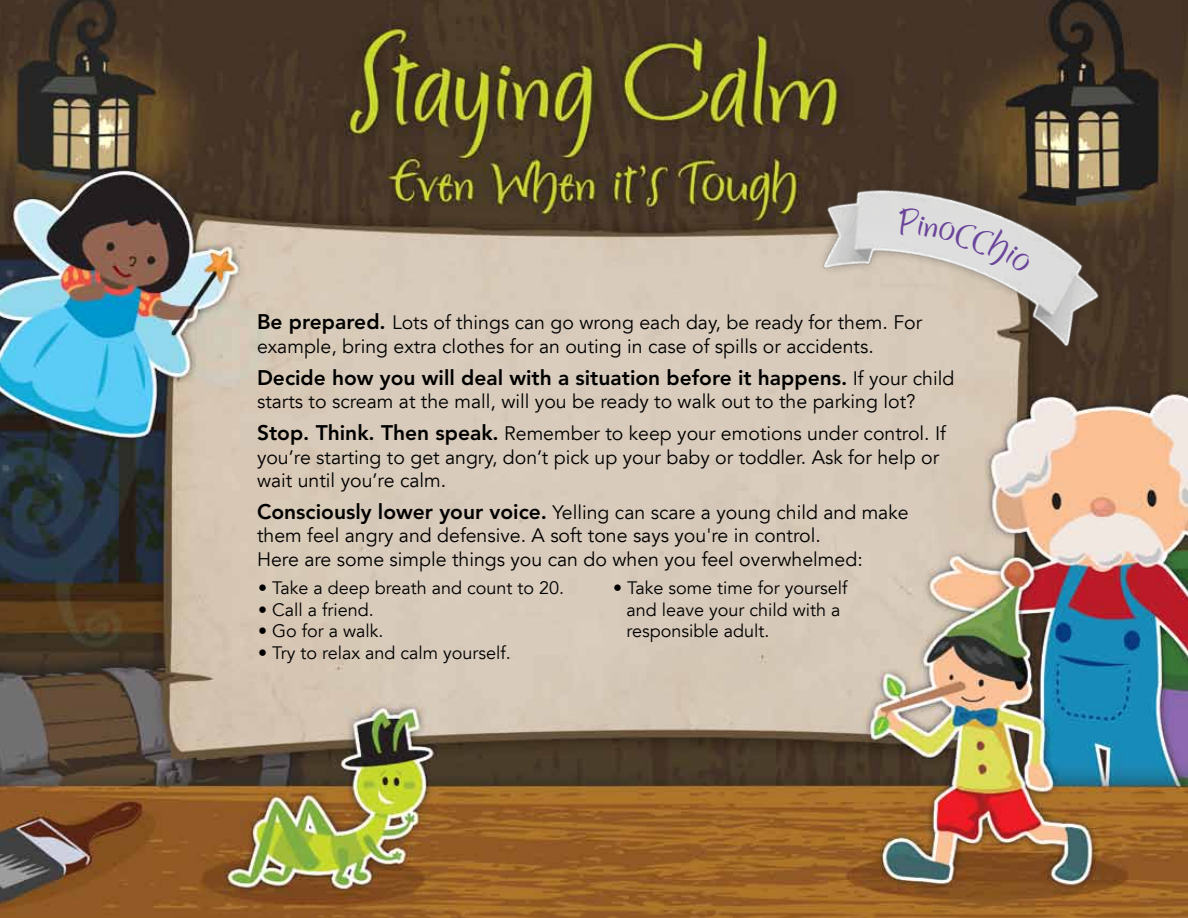
<style>
.page{position:relative;width:1188px;height:918px;background:#fff}
.page>*{position:absolute;margin:0;border:0;box-sizing:border-box;transform-origin:0 0}
.t1{font:800 21px "Avenir";color:#000}
.t2{font:19.5px/23.4px "Avenir LT";color:#000}
.t3{font:18px/21.6px "Avenir LT";color:#000}
.s1{font-family:"Avenir";font-weight:800;font-size:21px}
.s2{font-family:"Avenir LT";font-weight:400;font-size:19.5px}
</style>
<div class="page">
<img style="left:0;top:0;width:1188px;height:918px">
<img style="left:784px;top:145px;width:351px;height:223px">
<svg style="left:898px;top:208px;width:135px;height:65px;background:#d2cfcc"></svg>
<p class="t2" style="left:257px;top:312px;width:667px"><span class="s1">Be prepared.</span> Lots of things can go wrong each day, be ready for them. For example, bring extra clothes for an outing in case of spills or accidents.</p>
<p class="t1" style="left:257px;top:365px;width:699px">Decide how you will deal with a situation before it happens. <span class="s2">If your child</span></p>
<p class="t2" style="left:257px;top:386px;width:691px;line-height:32px">starts to scream at the mall, will you be ready to walk out to the parking lot?<br><span class="s1">Stop. Think. Then speak.</span> Remember to keep your emotions under control. If</p>
<p class="t2" style="left:257px;top:446px;width:684px">you’re starting to get angry, don’t pick up your baby or toddler. Ask for help or wait until you’re calm.</p>
<p class="t2" style="left:257px;top:501px;width:653px"><span class="s1">Consciously lower your voice.</span> Yelling can scare a young child and make them feel angry and defensive. A soft tone says you're in control.<br>Here are some simple things you can do when you feel overwhelmed:</p>
<p class="t3" style="left:258px;top:578px;width:308px">• Take a deep breath and count to 20.</p>
<p class="t3" style="left:258px;top:599px;width:117px">• Call a friend.</p>
<p class="t3" style="left:258px;top:621px;width:127px">• Go for a walk.</p>
<p class="t3" style="left:258px;top:642px;width:254px">• Try to relax and calm yourself.</p>
<p class="t3" style="left:627px;top:578px;width:222px;text-indent:-14px">• Take some time for yourself and leave your child with a responsible adult.</p>
</div>
